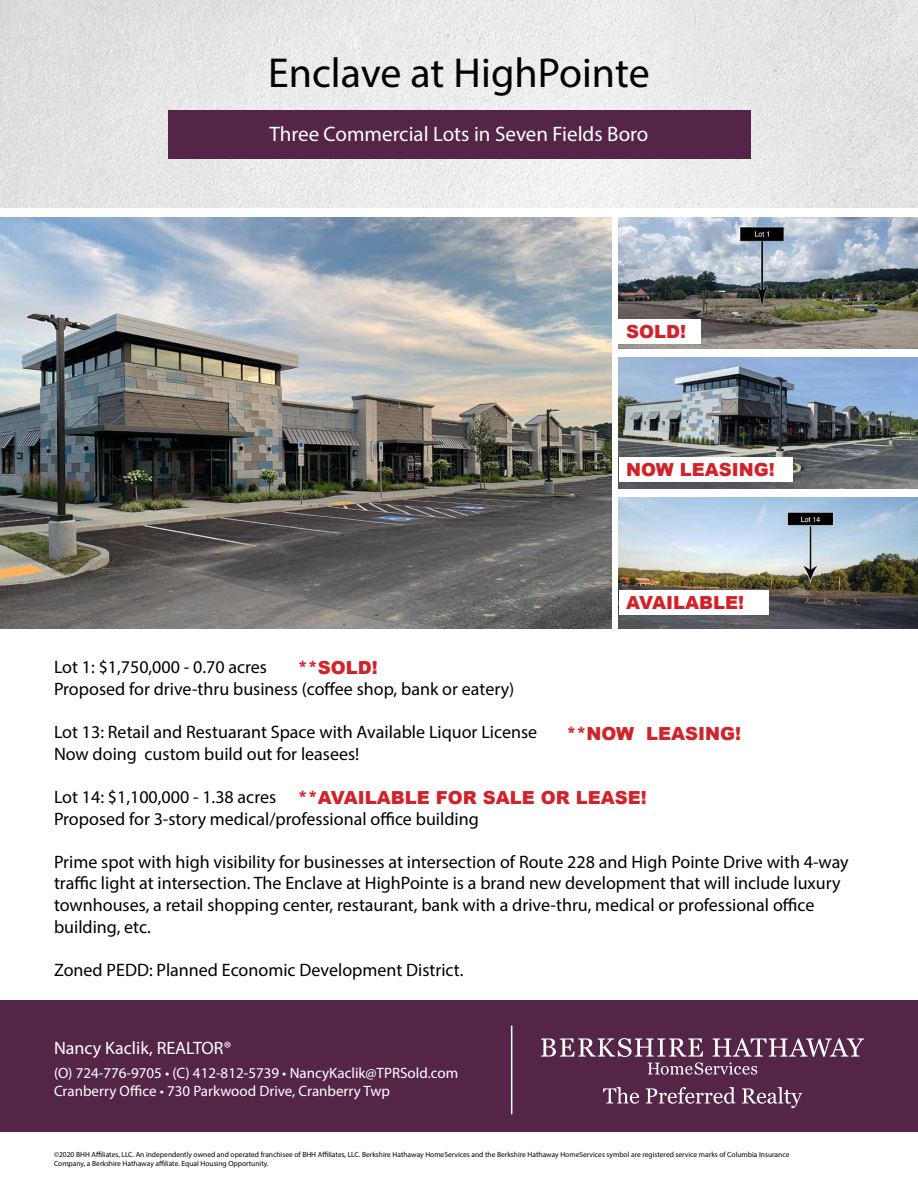
<style>
.page{position:relative;width:918px;height:1188px;background:#fff}
.page>*{position:absolute;margin:0;border:0;box-sizing:border-box;transform-origin:0 0}
.t1{font:42px "Myriad Pro";color:#000}
.t2{font:21px "Myriad Pro";color:#fff}
.t3{font:18px/21.6px "Myriad Pro";color:#000}
.t4{font:900 18px "Arial";color:#d2232a}
.t5{font:18px "Myriad Pro";color:#fff}
.t6{font:15px/18px "Myriad Pro";color:#fff}
.t7{font:7.5px/9px "Myriad Pro";color:#000}
</style>
<div class="page">
<img style="left:0;top:218px;width:611px;height:410px">
<img style="left:619px;top:218px;width:299px;height:131px">
<img style="left:619px;top:357px;width:299px;height:131px">
<img style="left:619px;top:497px;width:299px;height:131px">
<img style="left:0;top:0;width:918px;height:208px">
<div style="left:168px;top:110px;width:582px;height:49px;background:#552548"></div>
<div style="left:0;top:1000px;width:918px;height:132px;background:#552548"></div>
<svg style="left:541px;top:1038px;width:323px;height:37px"></svg>
<svg style="left:603px;top:1087px;width:36px;height:17px"></svg>
<svg style="left:646px;top:1087px;width:89px;height:17px"></svg>
<svg style="left:742px;top:1087px;width:60px;height:21px"></svg>
<hr style="left:511px;top:1026px;width:1px;height:88px;background:#fff">
<div style="left:619px;top:320px;width:82px;height:24px;background:#fff"></div>
<div style="left:619px;top:458px;width:173px;height:24px;background:#fff"></div>
<div style="left:619px;top:591px;width:149px;height:24px;background:#fff"></div>
<h1 class="t1" style="left:268px;top:47px;width:383px">Enclave at HighPointe</h1>
<p class="t2" style="left:270px;top:121px;width:380px">Three Commercial Lots in Seven Fields Boro</p>
<p class="t4" style="left:626px;top:319px;width:61px">SOLD!</p>
<p class="t4" style="left:626px;top:457px;width:150px">NOW LEASING!</p>
<p class="t4" style="left:626px;top:590px;width:119px">AVAILABLE!</p>
<p class="t3" style="left:54px;top:656px;width:462px">Lot 1: $1,750,000 - 0.70 acres<br>Proposed for drive-thru business (coffee shop, bank or eatery)</p>
<p class="t3" style="left:54px;top:721px;width:485px">Lot 13: Retail and Restuarant Space with Available Liquor License<br>Now doing custom build out for leasees!</p>
<p class="t3" style="left:54px;top:786px;width:426px">Lot 14: $1,100,000 - 1.38 acres<br>Proposed for 3-story medical/professional office building</p>
<p class="t3" style="left:54px;top:851px;width:796px">Prime spot with high visibility for businesses at intersection of Route 228 and High Pointe Drive with 4-way traffic light at intersection. The Enclave at HighPointe is a brand new development that will include luxury townhouses, a retail shopping center, restaurant, bank with a drive-thru, medical or professional office building, etc.</p>
<p class="t3" style="left:54px;top:959px;width:411px">Zoned PEDD: Planned Economic Development District.</p>
<p class="t4" style="left:298px;top:655px;width:82px">**SOLD!</p>
<p class="t4" style="left:566px;top:720px;width:176px">**NOW LEASING!</p>
<p class="t4" style="left:298px;top:785px;width:350px">**AVAILABLE FOR SALE OR LEASE!</p>
<p class="t5" style="left:54px;top:1037px;width:179px">Nancy Kaclik, REALTOR®</p>
<p class="t6" style="left:54px;top:1064px;width:406px">(O) 724-776-9705 • (C) 412-812-5739 • NancyKaclik@TPRSold.com<br>Cranberry Office • 730 Parkwood Drive, Cranberry Twp</p>
<p class="t7" style="left:54px;top:1150px;width:737px">©2020 BHH Affiliates, LLC. An independently owned and operated franchisee of BHH Affiliates, LLC. Berkshire Hathaway HomeServices and the Berkshire Hathaway HomeServices symbol are registered service marks of Columbia Insurance<br>Company, a Berkshire Hathaway affiliate. Equal Housing Opportunity.</p>
</div>
